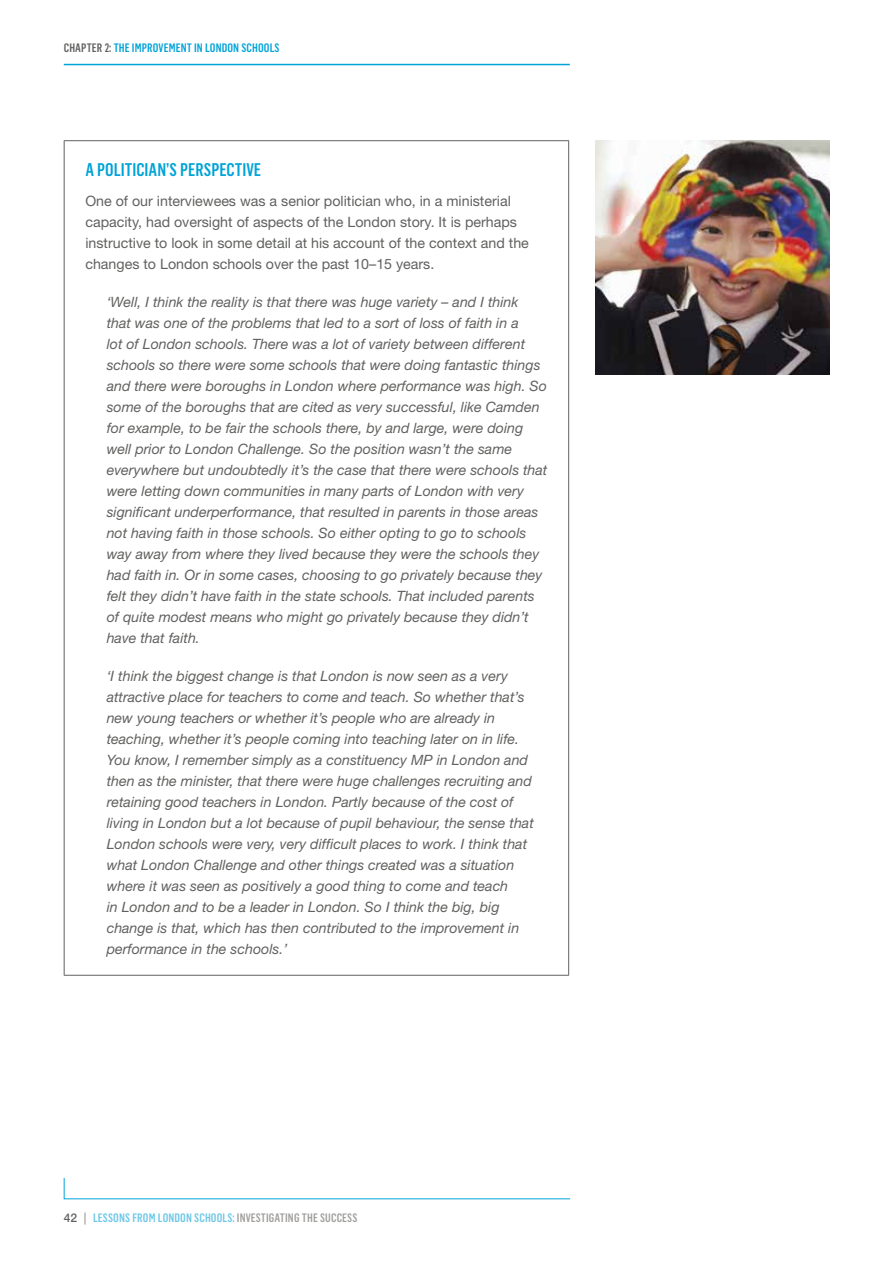
<style>
.page{position:relative;width:893px;height:1263px;background:#fff}
.page>*{position:absolute;margin:0;border:0;box-sizing:border-box;transform-origin:0 0}
.t1{font:500 condensed 18px "Flama";color:#00a3d8}
.t2{font:italic 14.25px/21px "Helvetica Neue LT";color:#60625f}
.t3{font:14.25px/21px "Helvetica Neue LT";color:#60625f}
.t4{font:500 condensed 12px "Flama";letter-spacing:.01em;color:#6dc7e7}
.t5{font:500 condensed 12px "Flama";letter-spacing:.01em;color:#00a3d8}
.s1{color:#60625f}
.s2{font-family:"Helvetica Neue LT";font-stretch:normal;color:#60625f}
.s3{font-family:"Helvetica Neue LT";font-weight:300;font-stretch:normal;color:#60625f}
.s4{color:#a19f9d}
</style>
<div class="page">
<hr style="left:64px;top:64px;width:506px;height:1px;background:#00a3d8">
<svg style="left:63px;top:1178px;width:508px;height:21px"></svg>
<hr style="left:64px;top:140px;width:505px;height:1px;background:#60625f">
<hr style="left:64px;top:141px;width:1px;height:834px;background:#60625f">
<hr style="left:568px;top:141px;width:1px;height:834px;background:#60625f">
<hr style="left:64px;top:975px;width:505px;height:1px;background:#60625f">
<img style="left:595px;top:140px;width:234px;height:234px">
<p class="t5" style="left:64px;top:41px;width:217px"><span class="s1">CHAPTER 2:</span> THE IMPROVEMENT IN LONDON SCHOOLS</p>
<p class="t1" style="left:85px;top:160px;width:177px">A POLITICIAN’S PERSPECTIVE</p>
<p class="t3" style="left:85px;top:190px;width:445px">One of our interviewees was a senior politician who, in a ministerial capacity, had oversight of aspects of the London story. It is perhaps instructive to look in some detail at his account of the context and the changes to London schools over the past 10–15 years.</p>
<p class="t2" style="left:107px;top:291px;width:442px">‘Well, I think the reality is that there was huge variety – and I think<br>that was one of the problems that led to a sort of loss of faith in a<br>lot of London schools. There was a lot of variety between different schools so there were some schools that were doing fantastic things and there were boroughs in London where performance was high. So some of the boroughs that are cited as very successful, like Camden for example, to be fair the schools there, by and large, were doing well prior to London Challenge. So the position wasn’t the same everywhere but undoubtedly it’s the case that there were schools that were letting down communities in many parts of London with very significant underperformance, that resulted in parents in those areas not having faith in those schools. So either opting to go to schools way away from where they lived because they were the schools they had faith in. Or in some cases, choosing to go privately because they felt they didn’t have faith in the state schools. That included parents of quite modest means who might go privately because they didn’t have that faith.</p>
<p class="t2" style="left:107px;top:665px;width:429px">‘I think the biggest change is that London is now seen as a very attractive place for teachers to come and teach. So whether that’s new young teachers or whether it’s people who are already in teaching, whether it’s people coming into teaching later on in life.<br>You know, I remember simply as a constituency MP in London and then as the minister, that there were huge challenges recruiting and retaining good teachers in London. Partly because of the cost of living in London but a lot because of pupil behaviour, the sense that London schools were very, very difficult places to work. I think that what London Challenge and other things created was a situation where it was seen as positively a good thing to come and teach<br>in London and to be a leader in London. So I think the big, big change is that, which has then contributed to the improvement in performance in the schools.’</p>
<p class="t4" style="left:64px;top:1210px;width:295px"><span class="s2">42</span> <span class="s3">|</span> LESSONS FROM LONDON SCHOOLS: <span class="s4">INVESTIGATING THE SUCCESS</span></p>
</div>
